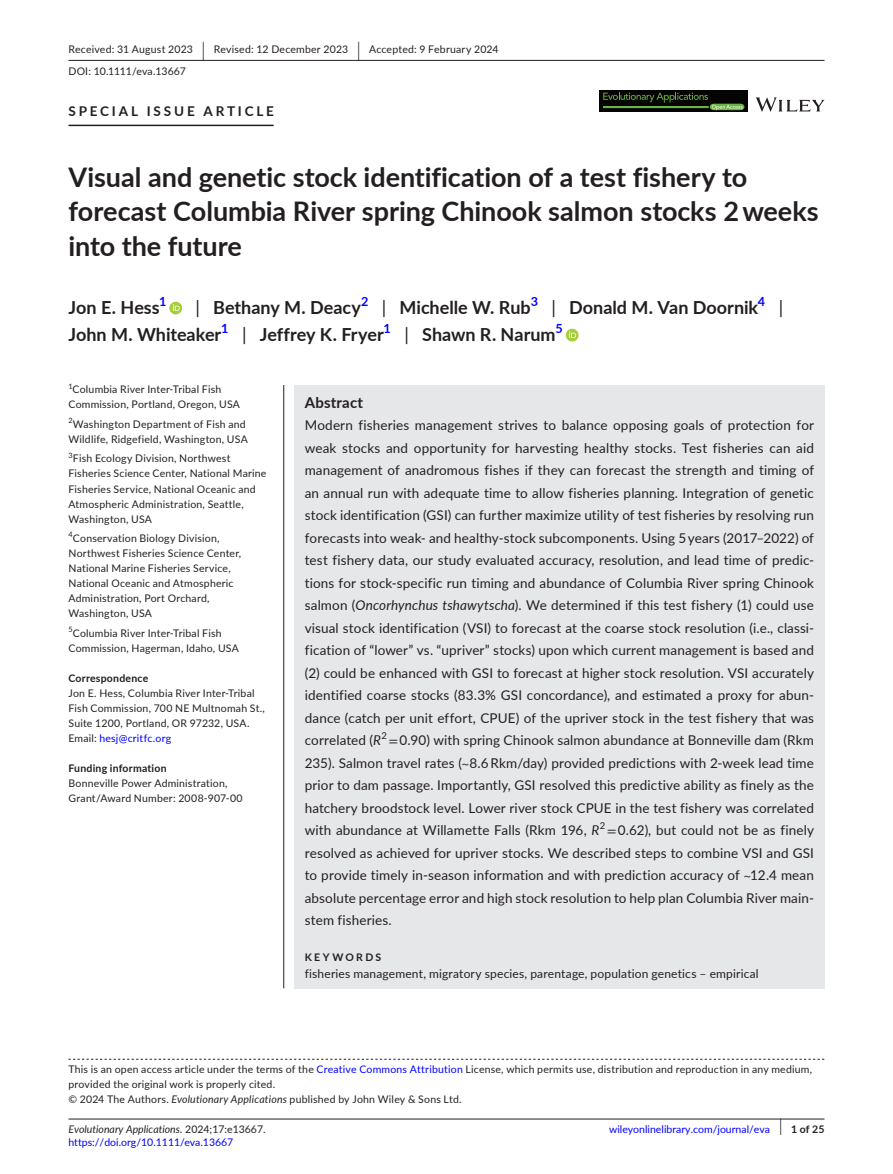
<style>
.page{position:relative;width:893px;height:1174px;background:#fff}
.page>*{position:absolute;margin:0;border:0;box-sizing:border-box;transform-origin:0 0}
.t1{font:700 27px/34.5px "Lato";color:#231f20}
.t2{font:700 18px "Lato";color:#231f20}
.t3{font:18px "Lato";color:#231f20}
.t4{font:700 15px "Lato";letter-spacing:.015em;color:#231f20}
.t5{font:13.5px/22.5px "Lato";letter-spacing:.01em;color:#231f20;text-align:justify}
.t6{font:700 13.5px "Lato";letter-spacing:.21em;color:#231f20}
.t7{font:700 12.6px "Lato";color:#00f}
.t8{font:12px "Lato";letter-spacing:.015em;color:#231f20}
.t9{font:10.5px/15px "Lato";letter-spacing:.02em;color:#231f20}
.t10{font:10.5px "Lato";color:#00f}
.t11{font:italic 10.5px "Lato";color:#231f20}
.t12{font:700 10.5px "Lato";letter-spacing:.02em;color:#231f20}
.t13{font:700 10.5px "Lato";letter-spacing:.22em;color:#231f20}
.t14{font:9.45px "Lato";color:#231f20}
.t15{font:7.35px "Lato";color:#231f20}
.s1{font-size:19.65px}
.s2{font-weight:400}
.s3{color:#00f}
.s4{font-style:italic}
.s5{font-family:"STIX"}
.s6{font-style:normal}
.s7{font-weight:400;font-size:17.4px}
</style>
<div class="page">
<hr style="left:68px;top:1118px;width:756px;height:1px;background:#231f20">
<svg style="left:756px;top:97px;width:68px;height:15px"></svg>
<div style="left:599px;top:91px;width:149px;height:21px;background:#040503"></div>
<svg style="left:603px;top:92px;width:141px;height:18px"></svg>
<hr style="left:68px;top:60px;width:756px;height:1px;background:#231f20">
<hr style="left:68px;top:125px;width:206px;height:1px;background:#231f20">
<svg style="left:169px;top:302px;width:13px;height:12px"></svg>
<svg style="left:173px;top:304px;width:7px;height:7px"></svg>
<div style="left:566px;top:329px;width:12px;height:12px;background:#a5cd39;border-radius:50%"></div>
<svg style="left:569px;top:331px;width:7px;height:7px"></svg>
<svg style="left:68px;top:1058px;width:756px;height:1px"></svg>
<div style="left:294px;top:385px;width:530px;height:603px;background:#e6e7e9"></div>
<hr style="left:283px;top:385px;width:1px;height:603px;background:#231f20">
<p class="t9" style="left:68px;top:38px;width:432px;line-height:21.8px">Received: 31 August 2023 <span class="s1">|</span> Revised: 12 December 2023 <span class="s1">|</span> Accepted: 9 February 2024<br>DOI: 10.1111/eva.13667</p>
<p class="t6" style="left:68px;top:101px;width:207px">SPECIAL ISSUE ARTICLE</p>
<h1 class="t1" style="left:68px;top:159px;width:752px">Visual and genetic stock identification of a test fishery to forecast Columbia River spring Chinook salmon stocks 2 weeks into the future</h1>
<h2 class="t2" style="left:68px;top:295px;width:93px">Jon E. Hess</h2>
<p class="t7" style="left:159px;top:292px;width:9px">1</p>
<h2 class="t2" style="left:196px;top:295px;width:167px"><span class="s2">|</span> Bethany M. Deacy</h2>
<p class="t7" style="left:361px;top:292px;width:9px">2</p>
<h2 class="t2" style="left:382px;top:295px;width:150px"><span class="s2">|</span> Michelle W. Rub</h2>
<p class="t7" style="left:531px;top:292px;width:9px">3</p>
<h2 class="t2" style="left:551px;top:295px;width:208px"><span class="s2">|</span> Donald M. Van Doornik</h2>
<p class="t7" style="left:758px;top:292px;width:9px">4</p>
<h2 class="t3" style="left:779px;top:295px;width:6px">|</h2>
<h2 class="t2" style="left:68px;top:322px;width:154px">John M. Whiteaker</h2>
<p class="t7" style="left:221px;top:319px;width:9px">1</p>
<h2 class="t2" style="left:242px;top:322px;width:143px"><span class="s2">|</span> Jeffrey K. Fryer</h2>
<p class="t7" style="left:384px;top:319px;width:9px">1</p>
<h2 class="t2" style="left:404px;top:322px;width:153px"><span class="s2">|</span> Shawn R. Narum</h2>
<p class="t7" style="left:555px;top:319px;width:9px">5</p>
<p class="t15" style="left:68px;top:381px;width:6px">1</p>
<p class="t9" style="left:68px;top:382px;width:173px;text-indent:4px">Columbia River Inter-Tribal Fish<br>Commission, Portland, Oregon, USA</p>
<p class="t9" style="left:68px;top:416px;width:181px"><sup>2</sup>Washington Department of Fish and<br>Wildlife, Ridgefield, Washington, USA</p>
<p class="t9" style="left:68px;top:451px;width:200px"><sup>3</sup>Fish Ecology Division, Northwest Fisheries Science Center, National Marine Fisheries Service, National Oceanic and Atmospheric Administration, Seattle, Washington, USA</p>
<p class="t9" style="left:68px;top:530px;width:174px"><sup>4</sup>Conservation Biology Division,<br>Northwest Fisheries Science Center,<br>National Marine Fisheries Service,<br>National Oceanic and Atmospheric<br>Administration, Port Orchard,<br>Washington, USA</p>
<p class="t9" style="left:68px;top:625px;width:172px"><sup>5</sup>Columbia River Inter-Tribal Fish<br>Commission, Hagerman, Idaho, USA</p>
<p class="t12" style="left:68px;top:670px;width:81px">Correspondence</p>
<p class="t9" style="left:68px;top:685px;width:198px">Jon E. Hess, Columbia River Inter-Tribal Fish Commission, 700 NE Multnomah St., Suite 1200, Portland, OR 97232, USA.<br>Email: <span class="s3">hesj@critfc.org</span></p>
<p class="t12" style="left:68px;top:760px;width:100px">Funding information</p>
<p class="t9" style="left:68px;top:775px;width:176px">Bonneville Power Administration,<br>Grant/Award Number: 2008-907-00</p>
<p class="t4" style="left:305px;top:391px;width:60px">Abstract</p>
<p class="t5" style="left:305px;top:413px;width:511px">Modern fisheries management strives to balance opposing goals of protection for weak stocks and opportunity for harvesting healthy stocks. Test fisheries can aid management of anadromous fishes if they can forecast the strength and timing of an annual run with adequate time to allow fisheries planning. Integration of genetic stock identification (GSI) can further maximize utility of test fisheries by resolving run forecasts into weak- and healthy-stock subcomponents. Using 5 years (2017–2022) of test fishery data, our study evaluated accuracy, resolution, and lead time of predic&shy;tions for stock-specific run timing and abundance of Columbia River spring Chinook salmon (<span class="s4">Oncorhynchus tshawytscha</span>). We determined if this test fishery (1) could use visual stock identification (VSI) to forecast at the coarse stock resolution (i.e., classi&shy;fication of “lower” vs. “upriver” stocks) upon which current management is based and (2) could be enhanced with GSI to forecast at higher stock resolution. VSI accurately identified coarse stocks (83.3% GSI concordance), and estimated a proxy for abun&shy;dance (catch per unit effort, CPUE) of the upriver stock in the test fishery that was correlated (<span class="s4">R</span></p>
<p class="t14" style="left:381px;top:729px;width:7px">2</p>
<p class="t5" style="left:305px;top:728px;width:511px;text-indent:84px"><span class="s5">=</span> 0.90) with spring Chinook salmon abundance at Bonneville dam (Rkm 235). Salmon travel rates (<span class="s5">~</span>8.6 Rkm/day) provided predictions with 2-week lead time prior to dam passage. Importantly, GSI resolved this predictive ability as finely as the hatchery broodstock level. Lower river stock CPUE in the test fishery was correlated with abundance at Willamette Falls (Rkm 196, <span class="s4">R</span></p>
<p class="t14" style="left:600px;top:819px;width:7px">2</p>
<p class="t5" style="left:305px;top:818px;width:511px;text-indent:302px"><span class="s5">=</span> 0.62), but could not be as finely resolved as achieved for upriver stocks. We described steps to combine VSI and GSI to provide timely in-season information and with prediction accuracy of <span class="s5">~</span>12.4 mean absolute percentage error and high stock resolution to help plan Columbia River main&shy;stem fisheries.</p>
<p class="t13" style="left:305px;top:949px;width:78px">KEYWORDS</p>
<p class="t8" style="left:305px;top:964px;width:455px">fisheries management, migratory species, parentage, population genetics – empirical</p>
<p class="t9" style="left:68px;top:1061px;width:745px">This is an open access article under the terms of the <span class="s3">Creative Commons Attribution</span> License, which permits use, distribution and reproduction in any medium, provided the original work is properly cited.<br>© 2024 The Authors. <span class="s4">Evolutionary Applications</span> published by John Wiley &amp; Sons Ltd.</p>
<p class="t11" style="left:68px;top:1121px;width:199px">Evolutionary Applications. <span class="s6">2024;17:e13667.</span></p>
<p class="t12" style="left:779px;top:1121px;width:46px"><span class="s7">|</span> 1 of 25</p>
<p class="t10" style="left:68px;top:1135px;width:166px">https://doi.org/10.1111/eva.13667</p>
<p class="t10" style="left:609px;top:1121px;width:162px">wileyonlinelibrary.com/journal/eva</p>
</div>
